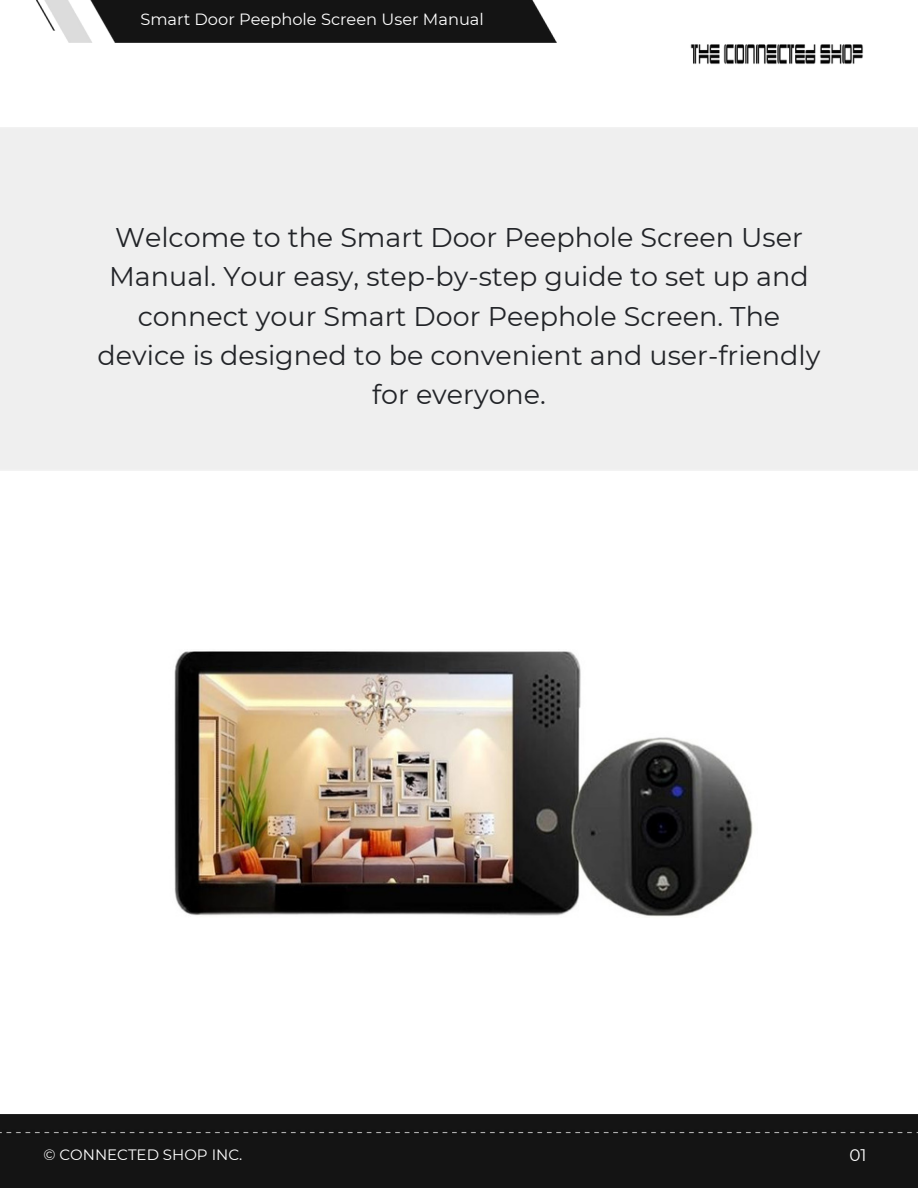
<style>
.page{position:relative;width:918px;height:1188px;background:#fff}
.page>*{position:absolute;margin:0;border:0;box-sizing:border-box;transform-origin:0 0}
.t1{font:27px/39.3px "Montserrat";color:#222428;text-align:center}
.t2{font:16.8px "Montserrat";color:#fff}
.t3{font:16.2px "Montserrat";color:#fff}
.t4{font:15px "Montserrat";color:#fff}
</style>
<div class="page">
<img style="left:690px;top:44px;width:173px;height:20px">
<img style="left:36px;top:0;width:520px;height:42px">
<div style="left:0;top:1114px;width:918px;height:74px;background:#141414"></div>
<img style="left:174px;top:651px;width:579px;height:266px">
<p class="t3" style="left:140px;top:10px;width:345px">Smart Door Peephole Screen User Manual</p>
<p class="t1" style="left:98px;top:218px;width:724px">Welcome to the Smart Door Peephole Screen User Manual. Your easy, step-by-step guide to set up and connect your Smart Door Peephole Screen. The device is designed to be convenient and user-friendly for everyone.</p>
<p class="t4" style="left:43px;top:1146px;width:200px">© CONNECTED SHOP INC.</p>
<p class="t2" style="left:849px;top:1145px;width:19px">01</p>
</div>
